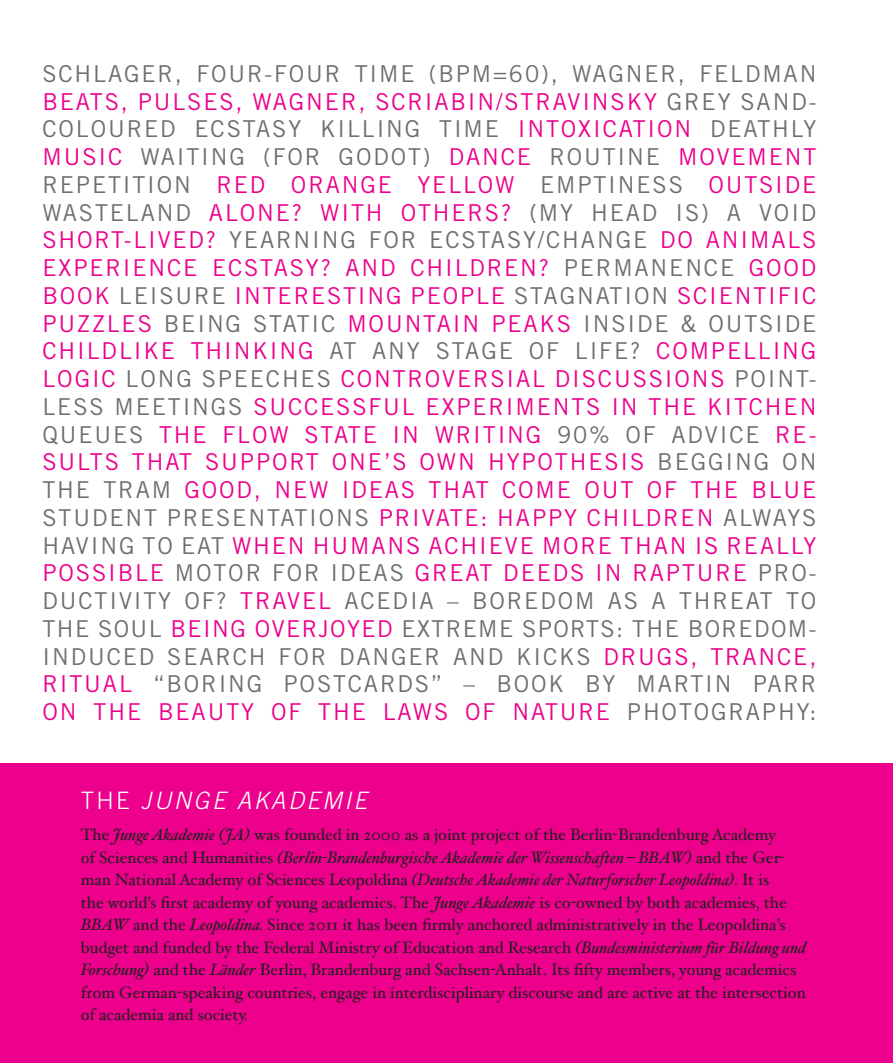
<style>
.page{position:relative;width:893px;height:1063px;background:#fff}
.page>*{position:absolute;margin:0;border:0;box-sizing:border-box;transform-origin:0 0}
.t1{font:italic 300 24px "Trade Gothic";letter-spacing:.1em;color:#fff}
.t2{font:23.25px/27.8px "Trade Gothic";letter-spacing:.08em;color:#ec008c;text-align:justify}
.t3{font:16.5px/22.5px "Hoefler Text";color:#231f20}
.s1{color:#6d6e70}
.s2{font-style:normal}
.s3{font-style:italic}
</style>
<div class="page">
<div style="left:0;top:764px;width:893px;height:299px;background:#ec008c"></div>
<p class="t2" style="left:43px;top:62px;width:775px"><span class="s1">SCHLAGER, FOUR-FOUR TIME (BPM=60), WAGNER, FELDMAN </span>BEATS, PULSES, WAGNER, SCRIABIN/STRAVINSKY <span class="s1">GREY SAND-COLOURED ECSTASY KILLING TIME</span> INTOXICATION <span class="s1">DEATHLY </span>MUSIC <span class="s1">WAITING (FOR GODOT)</span> DANCE <span class="s1">ROUTINE</span> MOVEMENT <span class="s1">REPETITION</span> RED ORANGE YELLOW <span class="s1">EMPTINESS</span> OUTSIDE <span class="s1">WASTELAND</span> ALONE? WITH OTHERS? <span class="s1">(MY HEAD IS) A VOID </span>SHORT-LIVED? <span class="s1">YEARNING FOR ECSTASY/CHANGE</span> DO ANIMALS EXPERIENCE ECSTASY? AND CHILDREN? <span class="s1">PERMANENCE</span> GOOD BOOK <span class="s1">LEISURE</span> INTERESTING PEOPLE <span class="s1">STAGNATION</span> SCIENTIFIC PUZZLES <span class="s1">BEING STATIC</span> MOUNTAIN PEAKS <span class="s1">INSIDE &amp; OUTSIDE </span>CHILDLIKE THINKING <span class="s1">AT ANY STAGE OF LIFE?</span> COMPELLING LOGIC <span class="s1">LONG SPEECHES</span> CONTROVERSIAL DISCUSSIONS <span class="s1">POINT-LESS MEETINGS</span> SUCCESSFUL EXPERIMENTS IN THE KITCHEN <span class="s1">QUEUES</span> THE FLOW STATE IN WRITING <span class="s1">90% OF ADVICE</span> RE-SULTS THAT SUPPORT ONE’S OWN HYPOTHESIS <span class="s1">BEGGING ON THE TRAM</span> GOOD, NEW IDEAS THAT COME OUT OF THE BLUE <span class="s1">STUDENT PRESENTATIONS</span> PRIVATE: HAPPY CHILDREN <span class="s1">ALWAYS HAVING TO EAT</span> WHEN HUMANS ACHIEVE MORE THAN IS REALLY POSSIBLE <span class="s1">MOTOR FOR IDEAS</span> GREAT DEEDS IN RAPTURE <span class="s1">PRO-DUCTIVITY OF?</span> TRAVEL <span class="s1">ACEDIA – BOREDOM AS A THREAT TO THE SOUL</span> BEING OVERJOYED <span class="s1">EXTREME SPORTS: THE BOREDOM-INDUCED SEARCH FOR DANGER AND KICKS</span> DRUGS, TRANCE, RITUAL <span class="s1">“BORING POSTCARDS” – BOOK BY MARTIN PARR </span>ON THE BEAUTY OF THE LAWS OF NATURE <span class="s1">PHOTOGRAPHY:</span></p>
<p class="t1" style="left:81px;top:792px;width:288px"><span class="s2">THE</span> JUNGE AKADEMIE</p>
<p class="t3" style="left:81px;top:826px;width:727px">The <span class="s3">Junge Akademie (JA)</span> was founded in 2000 as a joint project of the Berlin-Brandenburg Academy<br>of Sciences and Humanities <span class="s3">(Berlin-Brandenburgische Akademie der Wissenschaften – BBAW)</span> and the Ger&shy;man National Academy of Sciences Leopoldina <span class="s3">(Deutsche Akademie der Naturforscher Leopoldina).</span> It is<br>the world’s first academy of young academics. The <span class="s3">Junge Akademie</span> is co-owned by both academies, the <span class="s3">BBAW</span> and the <span class="s3">Leopoldina.</span> Since 2011 it has been firmly anchored administratively in the Leopoldina’s budget and funded by the Federal Ministry of Education and Research <span class="s3">(Bundesministerium für Bildung und Forschung)</span> and the <span class="s3">Länder</span> Berlin, Brandenburg and Sachsen-Anhalt. Its fifty members, young academics from German-speaking countries, engage in interdisciplinary discourse and are active at the intersection of academia and society.</p>
</div>
